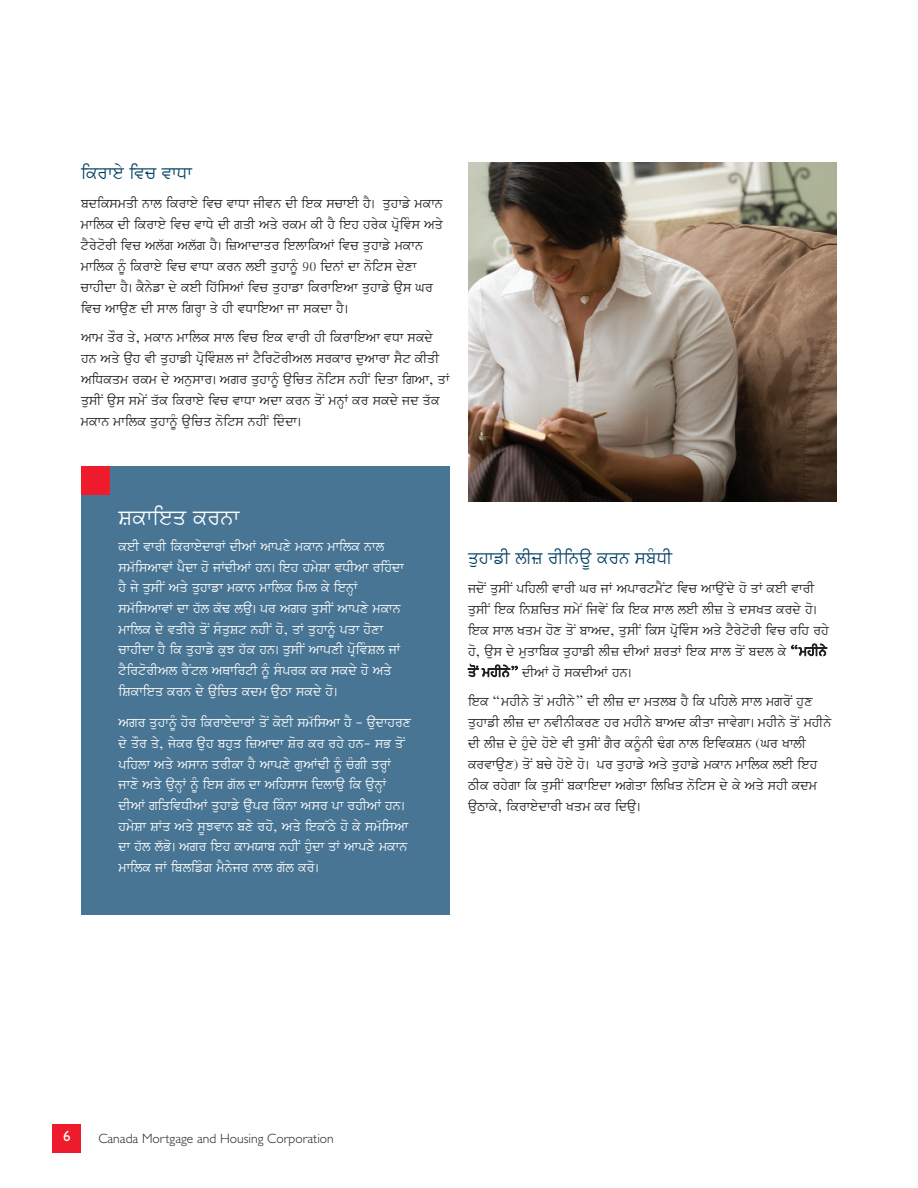
<style>
.page{position:relative;width:918px;height:1188px;background:#fff}
.page>*{position:absolute;margin:0;border:0;box-sizing:border-box;transform-origin:0 0}
.t1{font:22.5px "Samtol";color:#fff}
.t2{font:18px "Samtol";color:#003f61}
.t3{font:15px "Gill Sans Std";color:#fff}
.t4{font:13.5px/21px "Samtol";color:#231f20}
.t5{font:13.5px/20.7px "Samtol";color:#fff}
.t6{font:300 13.5px "Gill Sans Std";color:#231f20}
</style>
<div class="page">
<div style="left:52px;top:1124px;width:29px;height:29px;background:#ee1b2c"></div>
<img style="left:468px;top:162px;width:369px;height:340px">
<div style="left:81px;top:467px;width:369px;height:448px;background:#487594"></div>
<div style="left:81px;top:467px;width:29px;height:28px;background:#ee1b2c"></div>
<h2 class="t2" style="left:81px;top:162px;width:113px">IKRFEY IVC VFDF</h2>
<p class="t4" style="left:81px;top:193px;width:364px">BDIKSMQI NFL IKRFEY IVC VFDF JIVN DI IEK SCFEI HY[ QUHFZY MKFN MFILK DI IKRFEY IVC VFDY DI GQI AQY RKM KI HYIEH HRYK PROIVMS AQY TYRYTORI IVC ALWG ALWG HY[ IËAFDFQR IELFIKAF IVC QUHFZY MKFN MFILK Ƒ IKRFEY IVC VFDF KRN LEI QUHFƑ 90 IDNF DF NOITS DYXF CFHIDF HY[ KYNYZF DY KEI IHWISAF IVC QUHFZF IKRFIEAF QUHFZY AUS GR IVC AFAUX DI SFL IGRHF QY HI VDFIEAF JF SKDF HY[</p>
<p class="t4" style="left:81px;top:328px;width:370px">AFM QOR QY, MKFN MFILK SFL IVC IEK VFRI HI IKRFIEAF VDF SKDY HN AQY AUH VI QUHFZI PROIVMÈL JF TYIRTORIAL SRKFR DUAFRF SYT KIQI AIDKQM RKM DY ANUSFR[ AGR QUHFƑ AUICQ NOITS NHIN IDQF IGAF, QF QUSIN AUS SMYN QWK IKRFEY IVC VFDF ADF KRN QON MNHF KR SKDY JD QWK MKFN MFILK QUHFƑ AUICQ NOITS NHIN IDMDF[</p>
<h1 class="t1" style="left:118px;top:504px;width:123px">ÈKFIEQ KRNF</h1>
<p class="t5" style="left:118px;top:537px;width:287px">KEI VFRI IKRFEYDFRF DIAF AFPXY MKFN MFILK NFL SMWISAFVF PYDF HO JFDIAF HN[ IEH HMYÈF VDIAF RIHMDF HYJY QUSIN AQY QUHFZF MKFN MFILK IML KY IENHF SMWISAFVF DF HWL KWZ LAU[ PR AGR QUSIN AFPXY MKFN MFILK DY VQIRY QON SMQUÈT NHIN HO, QF QUHFƑ PQF HOXF CFHIDF HYIK QUHFZY KUJ HWK HN[ QUSIN AFPXI PROIVMÈL JF TYIRTORIAL RYNTL AQFIRTI Ƒ SMPRK KR SKDY HO AQY IÈKFIEQ KRN DY AUICQ KDM AUTF SKDY HO[</p>
<p class="t5" style="left:119px;top:713px;width:294px">AGR QUHFƑ HOR IKRFEYDFRF QON KOEI SMWISAF HY– AUDFHRX DY QOR QY, JYKR AUH BHUQ IËAFDF ÈOR KR RHY HN- SB QON PIHLF AQY ASFN QRIKF HYAFPXY GUAFZI Ƒ CMGI QRHF JFXO AQY AUNHF Ƒ IES GWL DF AIHSFS IDLFAU IK AUNHF DIAF GIQIVDIAF QUHFZY AUWPR IKMNF ASR PF RHIAF HN[ HMYÈF ÈFQ AQY SUJVFN BXY RHO, AQY IEKWTY HO KY SMWISAF DF HWL LWBO[ AGR IEH KFMXFB NHIN HUMDF QF AFPXY MKFN MFILK JF IBLIZMG MYNYJR NFL GWL KRO[</p>
<h2 class="t2" style="left:468px;top:547px;width:206px">QUHFZI LIË RIINAU KRN SBMDI</h2>
<p class="t4" style="left:468px;top:579px;width:362px">JDON QUSIN PIHLI VFRI GR JF APFRTMYNT IVC AFAUNDY HO QF KEI VFRI QUSIN IEK INÈICQ SMYN IJVYN IK IEK SFL LEI LIË QY DSKQ KRDY HO[ IEK SFL KQM HOX QON BFAD, QUSIN IKS PROIVMS AQY TYRYTORI IVC RIH RHY HO, AUS DY MUQFIBK QUHFZI LIË DIAF ÈRQF IEK SFL QON BDL KY “MHINY QON MHINY” DIAF HO SKDIAF HN[</p>
<p class="t4" style="left:468px;top:692px;width:365px">IEK “MHINY QON MHINY” DI LIË DF MQLB HYIK PIHLY SFL MGRON HUX QUHFZI LIË DF NVINIKRX HR MHINY BFAD KIQF JFVYGF[ MHINY QON MHINY DI LIË DY HUMDY HOEY VI QUSIN GYR KƑNI ZMG NFL IEIVKÈN (GR KFLI KRVFAUX) QON BCY HOEY HO[ PR QUHFZY AQY QUHFZY MKFN MFILK LEI IEH TIK RHYGF IK QUSIN BKFIEDF AGYQF ILIKQ NOITS DY KY AQY SHI KDM AUTFKY, IKRFEYDFRI KQM KR IDAU[</p>
<p class="t3" style="left:63px;top:1130px;width:9px">6</p>
<p class="t6" style="left:98px;top:1133px;width:237px">Canada Mortgage and Housing Corporation</p>
</div>
